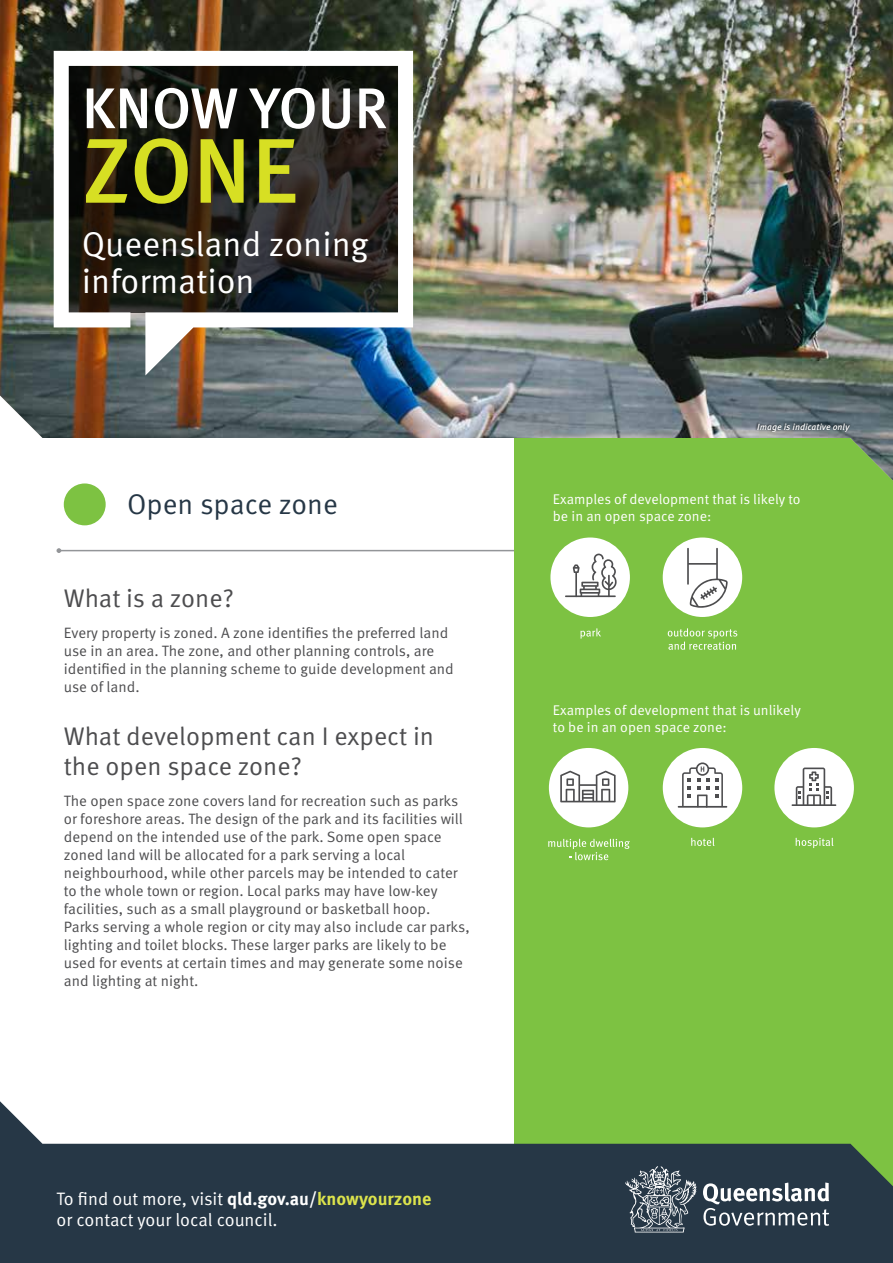
<style>
.page{position:relative;width:893px;height:1263px;background:#fff}
.page>*{position:absolute;margin:0;border:0;box-sizing:border-box;transform-origin:0 0}
.t1{font:500 91.8px "Meta OT";color:#d7df23}
.t2{font:500 57.3px "Meta OT";color:#fff}
.t3{font:34.35px/37.2px "Meta OT";color:#fff}
.t4{font:28.5px "Meta OT";color:#263746}
.t5{font:25.5px/30px "Meta OT";color:#4d4d4f}
.t6{font:18px/21px "Meta OT";color:#fff}
.t7{font:15px/18px "Meta OT";color:#4d4d4f}
.t8{font:14.1px/17px "Meta OT";color:#fff}
.t9{font:italic 500 9px "Meta Pro";color:#fff}
.s1{font-weight:700}
.s2{font-weight:700;color:#dce34c}
</style>
<div class="page">
<hr style="left:59px;top:550px;width:457px;height:1px;background:#939598">
<svg style="left:57px;top:548px;width:4px;height:5px"></svg>
<div style="left:514px;top:434px;width:379px;height:788px;background:#7dc242"></div>
<img style="left:0;top:0;width:893px;height:480px">
<div style="left:64px;top:483px;width:42px;height:42px;background:#7dc242;border-radius:50%"></div>
<svg style="left:0;top:1101px;width:893px;height:162px;fill:#263746"></svg>
<svg style="left:703px;top:1182px;width:126px;height:44px;background:#64707a"></svg>
<svg style="left:625px;top:1166px;width:71px;height:66px;background:#5b6874"></svg>
<div style="left:663px;top:537px;width:79px;height:80px;background:#fff;border-radius:50%"></div>
<svg style="left:687px;top:548px;width:41px;height:60px"></svg>
<svg style="left:668px;top:628px;width:69px;height:22px"></svg>
<div style="left:550px;top:537px;width:80px;height:80px;background:#fff;border-radius:50%"></div>
<svg style="left:565px;top:554px;width:52px;height:43px"></svg>
<svg style="left:580px;top:628px;width:21px;height:11px"></svg>
<div style="left:774px;top:748px;width:80px;height:79px;background:#fff;border-radius:50%"></div>
<svg style="left:791px;top:767px;width:45px;height:39px"></svg>
<svg style="left:795px;top:838px;width:38px;height:10px"></svg>
<div style="left:663px;top:748px;width:79px;height:79px;background:#fff;border-radius:50%"></div>
<svg style="left:678px;top:762px;width:49px;height:46px"></svg>
<svg style="left:691px;top:838px;width:23px;height:8px"></svg>
<div style="left:549px;top:748px;width:79px;height:79px;background:#fff;border-radius:50%"></div>
<svg style="left:560px;top:771px;width:56px;height:31px"></svg>
<svg style="left:548px;top:839px;width:82px;height:21px"></svg>
<svg style="left:54px;top:51px;width:359px;height:324px"></svg>
<div style="left:755px;top:421px;width:96px;height:11px;background:#000;opacity:.75"></div>
<h2 class="t2" style="left:82px;top:73px;width:307px">KNOW YOUR</h2>
<h1 class="t1" style="left:82px;top:114px;width:218px">ZONE</h1>
<h3 class="t3" style="left:82px;top:226px;width:288px">Queensland zoning information</h3>
<h3 class="t4" style="left:127px;top:487px;width:212px">Open space zone</h3>
<h3 class="t5" style="left:64px;top:583px;width:172px">What is a zone?</h3>
<p class="t7" style="left:64px;top:624px;width:392px">Every property is zoned. A zone identifies the preferred land use in an area. The zone, and other planning controls, are identified in the planning scheme to guide development and use of land.</p>
<h3 class="t5" style="left:64px;top:721px;width:372px">What development can I expect in the open space zone?</h3>
<p class="t7" style="left:64px;top:792px;width:407px">The open space zone covers land for recreation such as parks or foreshore areas. The design of the park and its facilities will depend on the intended use of the park. Some open space zoned land will be allocated for a park serving a local neighbourhood, while other parcels may be intended to cater to the whole town or region. Local parks may have low-key facilities, such as a small playground or basketball hoop.<br>Parks serving a whole region or city may also include car parks, lighting and toilet blocks. These larger parks are likely to be used for events at certain times and may generate some noise and lighting at night.</p>
<p class="t6" style="left:57px;top:1188px;width:376px">To find out more, visit <span class="s1">qld.gov.au/</span><span class="s2">knowyourzone </span>or contact your local council.</p>
<p class="t9" style="left:757px;top:419px;width:94px">Image is indicative only</p>
<p class="t8" style="left:553px;top:491px;width:249px">Examples of development that is likely to be in an open space zone:</p>
<p class="t8" style="left:553px;top:702px;width:249px">Examples of development that is unlikely to be in an open space zone:</p>
</div>
